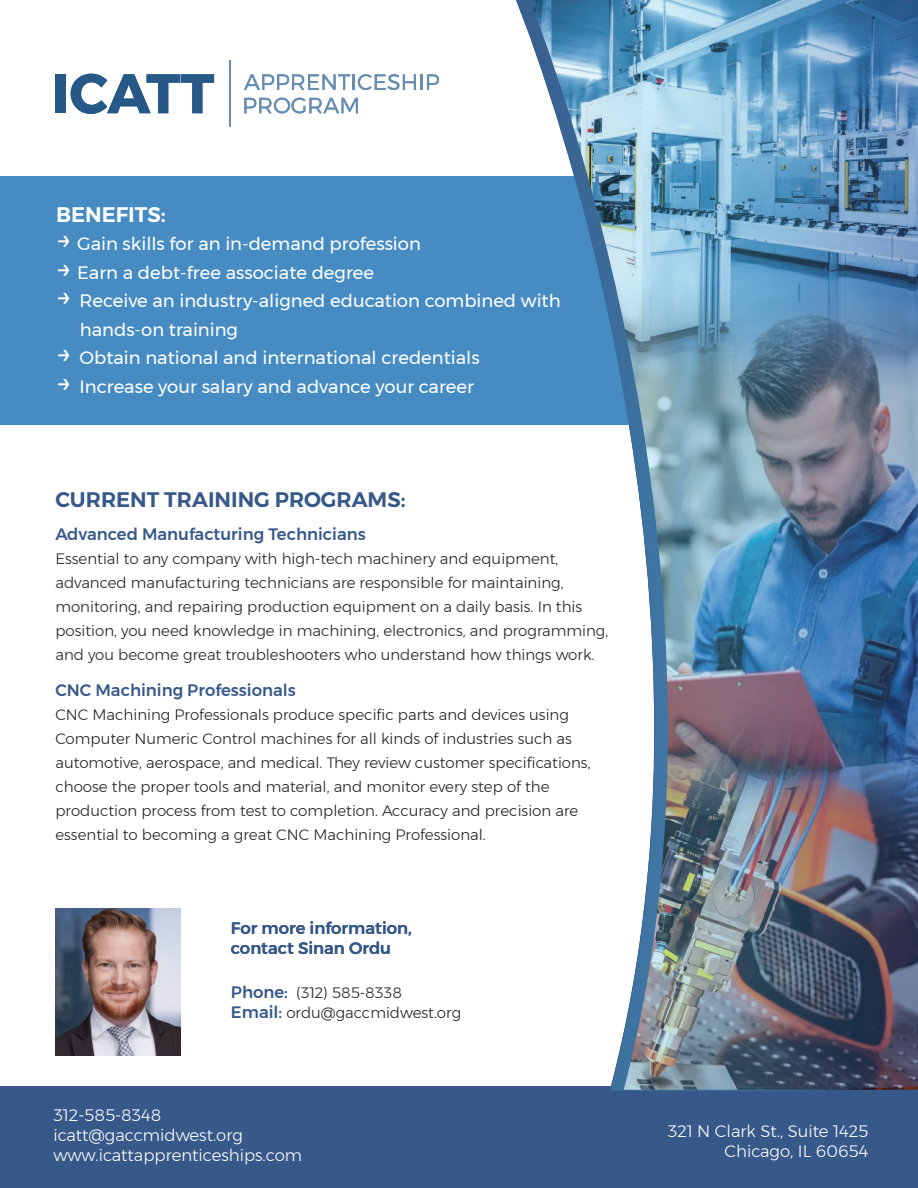
<style>
.page{position:relative;width:918px;height:1188px;background:#fff}
.page>*{position:absolute;margin:0;border:0;box-sizing:border-box;transform-origin:0 0}
.t1{font:600 21px "Montserrat";color:#365989}
.t2{font:600 21px "Montserrat";color:#fff}
.t3{font:18px/28.5px "Montserrat";color:#fff}
.t4{font:300 16.5px/19.8px "Montserrat";color:#fff;text-align:right}
.t5{font:500 16.5px/19.8px "Montserrat";color:#365989}
.t6{font:300 15px/24px "Montserrat";color:#231f20}
.s1{font-size:27px}
.s2{font-weight:500;font-size:16.5px;color:#365989}
</style>
<div class="page">
<div style="left:0;top:1086px;width:918px;height:102px;background:#365989"></div>
<img style="left:55px;top:908px;width:125px;height:147px">
<div style="left:0;top:176px;width:918px;height:249px;background:#468cc3"></div>
<img style="left:516px;top:0;width:402px;height:1090px">
<div style="left:55px;top:74px;width:11px;height:39px;background:#265988"></div>
<svg style="left:71px;top:74px;width:143px;height:40px"></svg>
<svg style="left:244px;top:74px;width:172px;height:16px"></svg>
<hr style="left:420px;top:74px;width:3px;height:16px;background:#688db1">
<svg style="left:427px;top:74px;width:12px;height:16px"></svg>
<svg style="left:244px;top:98px;width:114px;height:15px"></svg>
<hr style="left:229px;top:60px;width:1px;height:67px;background:#688db1">
<h1 class="t2" style="left:56px;top:198px;width:111px">BENEFITS:</h1>
<p class="t3" style="left:56px;top:229px;width:366px"><span class="s1">→</span> Gain skills for an in-demand profession</p>
<p class="t3" style="left:56px;top:258px;width:319px"><span class="s1">→</span> Earn a debt-free associate degree</p>
<p class="t3" style="left:80px;top:286px;width:482px;text-indent:-24px"><span class="s1">→</span> Receive an industry-aligned education combined with hands-on training</p>
<p class="t3" style="left:56px;top:343px;width:425px"><span class="s1">→</span> Obtain national and international credentials</p>
<p class="t3" style="left:56px;top:372px;width:419px"><span class="s1">→</span> Increase your salary and advance your career</p>
<h1 class="t1" style="left:55px;top:483px;width:352px">CURRENT TRAINING PROGRAMS:</h1>
<p class="t5" style="left:55px;top:524px;width:312px">Advanced Manufacturing Technicians</p>
<p class="t6" style="left:55px;top:546px;width:554px">Essential to any company with high-tech machinery and equipment, advanced manufacturing technicians are responsible for maintaining, monitoring, and repairing production equipment on a daily basis. In this position, you need knowledge in machining, electronics, and programming, and you become great troubleshooters who understand how things work.</p>
<p class="t5" style="left:55px;top:680px;width:242px">CNC Machining Professionals</p>
<p class="t6" style="left:55px;top:702px;width:537px">CNC Machining Professionals produce specific parts and devices using Computer Numeric Control machines for all kinds of industries such as automotive, aerospace, and medical. They review customer specifications, choose the proper tools and material, and monitor every step of the production process from test to completion. Accuracy and precision are essential to becoming a great CNC Machining Professional.</p>
<p class="t5" style="left:231px;top:918px;width:182px">For more information, contact Sinan Ordu</p>
<p class="t6" style="left:231px;top:983px;width:232px;line-height:19.8px"><span class="s2">Phone:</span> (312) 585-8338<br><span class="s2">Email:</span> ordu@gaccmidwest.org</p>
<p class="t4" style="left:53px;top:1105px;width:250px;text-align:left">312-585-8348 icatt@gaccmidwest.org www.icattapprenticeships.com</p>
<p class="t4" style="left:668px;top:1121px;width:202px">321 N Clark St., Suite 1425<br>Chicago, IL 60654</p>
</div>
